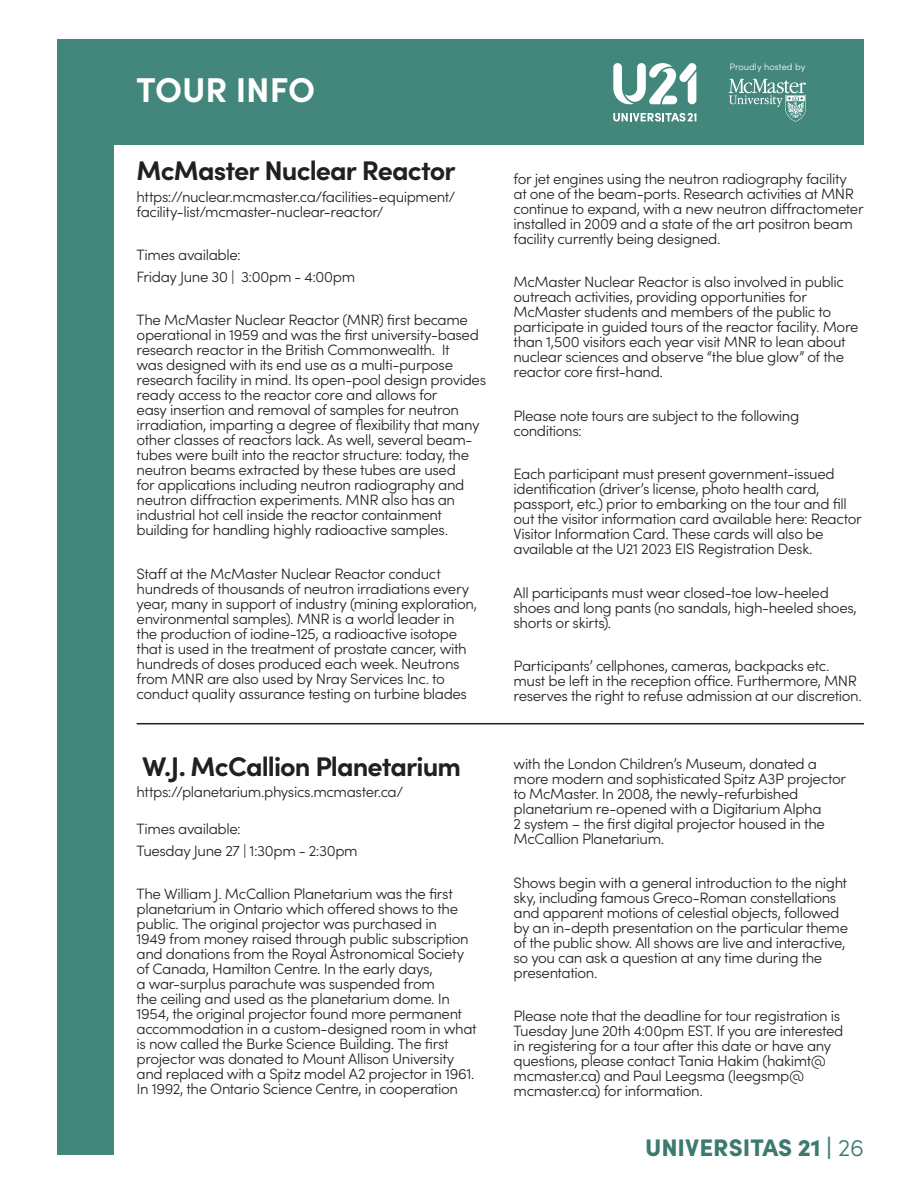
<style>
.page{position:relative;width:918px;height:1188px;background:#fff}
.page>*{position:absolute;margin:0;border:0;box-sizing:border-box;transform-origin:0 0}
.t1{font:700 34.5px "Sofia Pro";color:#fff}
.Paragraph_Style_1{font:700 27px "Sofia Pro";letter-spacing:-.035em;color:#231f20}
.t2{font:900 24px "Sofia Pro";color:#3b7a70}
.Paragraph_Style_1-2{font:300 15px/15px "Sofia Pro";letter-spacing:-.025em;color:#231f20}
.t3{font:300 9.3px "Sofia Pro";letter-spacing:.005em;color:#fff}
.s1{font-weight:300}
</style>
<div class="page">
<div style="left:57px;top:39px;width:57px;height:1116px;background:#43877c"></div>
<div style="left:57px;top:39px;width:807px;height:106px;background:#43877c"></div>
<svg style="left:613px;top:63px;width:83px;height:42px"></svg>
<svg style="left:613px;top:113px;width:83px;height:9px"></svg>
<svg style="left:729px;top:79px;width:77px;height:43px"></svg>
<hr style="left:137px;top:723px;width:727px;height:1px;background:#231f20">
<p class="t1" style="left:137px;top:63px;width:180px">TOUR INFO</p>
<p class="Paragraph_Style_1" style="left:137px;top:150px;width:321px">McMaster Nuclear Reactor</p>
<p class="Paragraph_Style_1-2" style="left:137px;top:188px;width:320px">https://nuclear.mcmaster.ca/facilities-equipment/ facility-list/mcmaster-nuclear-reactor/</p>
<p class="Paragraph_Style_1-2" style="left:137px;top:247px;width:106px">Times available:</p>
<p class="Paragraph_Style_1-2" style="left:137px;top:268px;width:220px">Friday June 30 | 3:00pm - 4:00pm</p>
<p class="Paragraph_Style_1-2" style="left:137px;top:312px;width:351px">The McMaster Nuclear Reactor (MNR) first became operational in 1959 and was the first university-based research reactor in the British Commonwealth. It<br>was designed with its end use as a multi-purpose research facility in mind. Its open-pool design provides ready access to the reactor core and allows for<br>easy insertion and removal of samples for neutron irradiation, imparting a degree of flexibility that many other classes of reactors lack. As well, several beam&shy;tubes were built into the reactor structure: today, the neutron beams extracted by these tubes are used<br>for applications including neutron radiography and neutron diffraction experiments. MNR also has an industrial hot cell inside the reactor containment building for handling highly radioactive samples.</p>
<p class="Paragraph_Style_1-2" style="left:137px;top:565px;width:342px">Staff at the McMaster Nuclear Reactor conduct hundreds of thousands of neutron irradiations every year, many in support of industry (mining exploration, environmental samples). MNR is a world leader in the production of iodine-125, a radioactive isotope that is used in the treatment of prostate cancer, with hundreds of doses produced each week. Neutrons from MNR are also used by Nray Services Inc. to conduct quality assurance testing on turbine blades</p>
<p class="Paragraph_Style_1" style="left:142px;top:745px;width:320px">W.J. McCallion Planetarium</p>
<p class="Paragraph_Style_1-2" style="left:137px;top:784px;width:268px">https://planetarium.physics.mcmaster.ca/</p>
<p class="Paragraph_Style_1-2" style="left:137px;top:821px;width:106px">Times available:</p>
<p class="Paragraph_Style_1-2" style="left:137px;top:842px;width:223px">Tuesday June 27 | 1:30pm - 2:30pm</p>
<p class="Paragraph_Style_1-2" style="left:137px;top:886px;width:342px">The William J. McCallion Planetarium was the first planetarium in Ontario which offered shows to the public. The original projector was purchased in<br>1949 from money raised through public subscription and donations from the Royal Astronomical Society of Canada, Hamilton Centre. In the early days,<br>a war-surplus parachute was suspended from<br>the ceiling and used as the planetarium dome. In 1954, the original projector found more permanent accommodation in a custom-designed room in what is now called the Burke Science Building. The first projector was donated to Mount Allison University and replaced with a Spitz model A2 projector in 1961.<br>In 1992, the Ontario Science Centre, in cooperation</p>
<p class="t3" style="left:729px;top:60px;width:77px">Proudly hosted by</p>
<p class="Paragraph_Style_1-2" style="left:514px;top:170px;width:352px">for jet engines using the neutron radiography facility at one of the beam-ports. Research activities at MNR continue to expand, with a new neutron diffractometer installed in 2009 and a state of the art positron beam facility currently being designed.</p>
<p class="Paragraph_Style_1-2" style="left:514px;top:274px;width:347px">McMaster Nuclear Reactor is also involved in public outreach activities, providing opportunities for McMaster students and members of the public to participate in guided tours of the reactor facility. More than 1,500 visitors each year visit MNR to lean about nuclear sciences and observe “the blue glow” of the reactor core first-hand.</p>
<p class="Paragraph_Style_1-2" style="left:514px;top:407px;width:287px">Please note tours are subject to the following conditions:</p>
<p class="Paragraph_Style_1-2" style="left:514px;top:466px;width:350px">Each participant must present government-issued identification (driver’s license, photo health card, passport, etc.) prior to embarking on the tour and fill out the visitor information card available here: Reactor Visitor Information Card. These cards will also be available at the U21 2023 EIS Registration Desk.</p>
<p class="Paragraph_Style_1-2" style="left:514px;top:584px;width:345px">All participants must wear closed-toe low-heeled shoes and long pants (no sandals, high-heeled shoes, shorts or skirts).</p>
<p class="Paragraph_Style_1-2" style="left:514px;top:658px;width:350px">Participants’ cellphones, cameras, backpacks etc. must be left in the reception office. Furthermore, MNR reserves the right to refuse admission at our discretion.</p>
<p class="Paragraph_Style_1-2" style="left:514px;top:755px;width:334px">with the London Children’s Museum, donated a more modern and sophisticated Spitz A3P projector to McMaster. In 2008, the newly-refurbished planetarium re-opened with a Digitarium Alpha<br>2 system – the first digital projector housed in the McCallion Planetarium.</p>
<p class="Paragraph_Style_1-2" style="left:514px;top:874px;width:336px">Shows begin with a general introduction to the night sky, including famous Greco-Roman constellations and apparent motions of celestial objects, followed by an in-depth presentation on the particular theme of the public show. All shows are live and interactive, so you can ask a question at any time during the presentation.</p>
<p class="Paragraph_Style_1-2" style="left:514px;top:1007px;width:331px">Please note that the deadline for tour registration is Tuesday June 20th 4:00pm EST. If you are interested in registering for a tour after this date or have any questions, please contact Tania Hakim (hakimt@ mcmaster.ca) and Paul Leegsma (leegsmp@ mcmaster.ca) for information.</p>
<h3 class="t2" style="left:645px;top:1128px;width:220px">UNIVERSITAS 21 | <span class="s1">26</span></h3>
</div>
